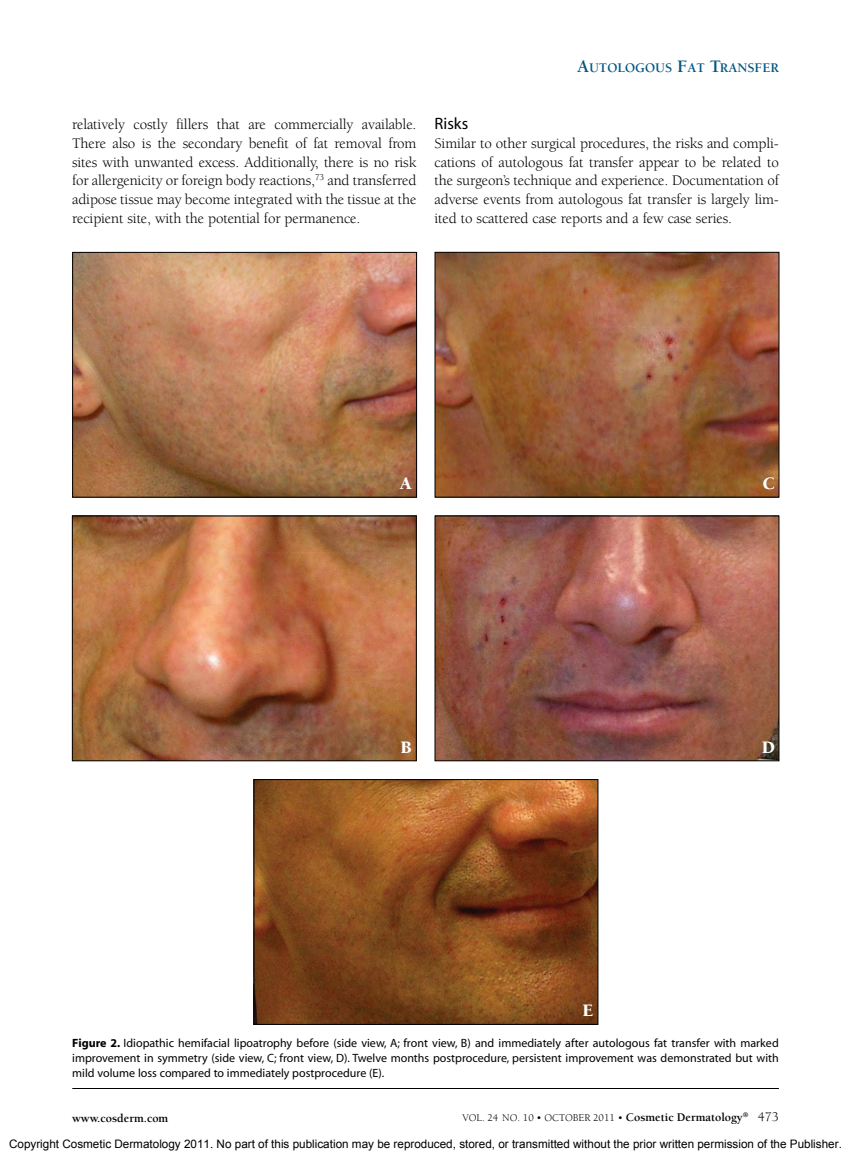
<style>
.page{position:relative;width:851px;height:1161px;background:#fff}
.page>*{position:absolute;margin:0;border:0;box-sizing:border-box;transform-origin:0 0}
.t1{font:900 18px "Berkeley Std";color:#fff}
.Sub_head_2{font:16.5px "Myriad";color:#000}
.Body_text{font:15px/18.8px "Berkeley Std";letter-spacing:-.01em;color:#000;text-align:justify}
.Running_Head{font:700 13.5px "Berkeley Std";color:#005581}
.t2{font:13.5px "Berkeley Std";color:#000}
.Figure_Caption{font:12px/15px "Myriad";color:#000;text-align:justify}
.t3{font:700 12px "Berkeley Std";color:#000}
.t4{font:11.7px "Arial";color:#000}
.t5{font:10.5px "Berkeley Std";color:#000}
.s1{font-size:18px}
.s2{font-weight:700}
.s3{font-weight:700;font-size:12px}
</style>
<div class="page">
<hr style="left:72px;top:1088px;width:706px;height:1px;background:#000">
<img style="left:74px;top:254px;width:341px;height:242px">
<div style="left:72px;top:252px;width:345px;height:246px;border:1px solid #000"></div>
<img style="left:256px;top:781px;width:340px;height:242px">
<div style="left:254px;top:779px;width:344px;height:246px;border:1px solid #000"></div>
<img style="left:436px;top:254px;width:341px;height:241px">
<div style="left:434px;top:252px;width:345px;height:245px;border:1px solid #000"></div>
<img style="left:74px;top:518px;width:340px;height:241px">
<div style="left:72px;top:516px;width:344px;height:245px;border:1px solid #000"></div>
<img style="left:436px;top:518px;width:341px;height:241px">
<div style="left:434px;top:516px;width:345px;height:245px;border:1px solid #000"></div>
<p class="Running_Head" style="left:577px;top:61px;width:203px"><span class="s1">A</span>UTOLOGOUS <span class="s1">F</span>AT <span class="s1">T</span>RANSFER</p>
<p class="Body_text" style="left:72px;top:115px;width:346px">relatively costly fillers that are commercially available.<br>There also is the secondary benefit of fat removal from sites with unwanted excess. Additionally, there is no risk for allergenicity or foreign body reactions,<sup>73</sup> and transferred adipose tissue may become integrated with the tissue at the recipient site, with the potential for permanence.</p>
<p class="Sub_head_2" style="left:434px;top:115px;width:35px">Risks</p>
<p class="Body_text" style="left:434px;top:134px;width:346px">Similar to other surgical procedures, the risks and compli&shy;cations of autologous fat transfer appear to be related to the surgeon’s technique and experience. Documentation of adverse events from autologous fat transfer is largely lim&shy;ited to scattered case reports and a few case series.</p>
<p class="t1" style="left:400px;top:474px;width:13px">A</p>
<p class="t1" style="left:762px;top:474px;width:14px">C</p>
<p class="t1" style="left:400px;top:738px;width:13px">B</p>
<p class="t1" style="left:761px;top:738px;width:15px">D</p>
<p class="t1" style="left:582px;top:1001px;width:12px">E</p>
<p class="Figure_Caption" style="left:72px;top:1036px;width:708px"><span class="s2">Figure 2.</span> Idiopathic hemifacial lipoatrophy before (side view, A; front view, B) and immediately after autologous fat transfer with marked improvement in symmetry (side view, C; front view, D). Twelve months postprocedure, persistent improvement was demonstrated but with mild volume loss compared to immediately postprocedure (E).</p>
<p class="t3" style="left:72px;top:1111px;width:98px">www.cosderm.com</p>
<p class="t2" style="left:757px;top:1110px;width:23px">473</p>
<p class="t5" style="left:462px;top:1112px;width:288px">VOL. 24 NO. 10 • OCTOBER 2011 • <span class="s3">Cosmetic Dermatology</span><sup>®</sup></p>
<p class="t4" style="left:9px;top:1136px;width:834px">Copyright Cosmetic Dermatology 2011. No part of this publication may be reproduced, stored, or transmitted without the prior written permission of the Publisher.</p>
</div>
